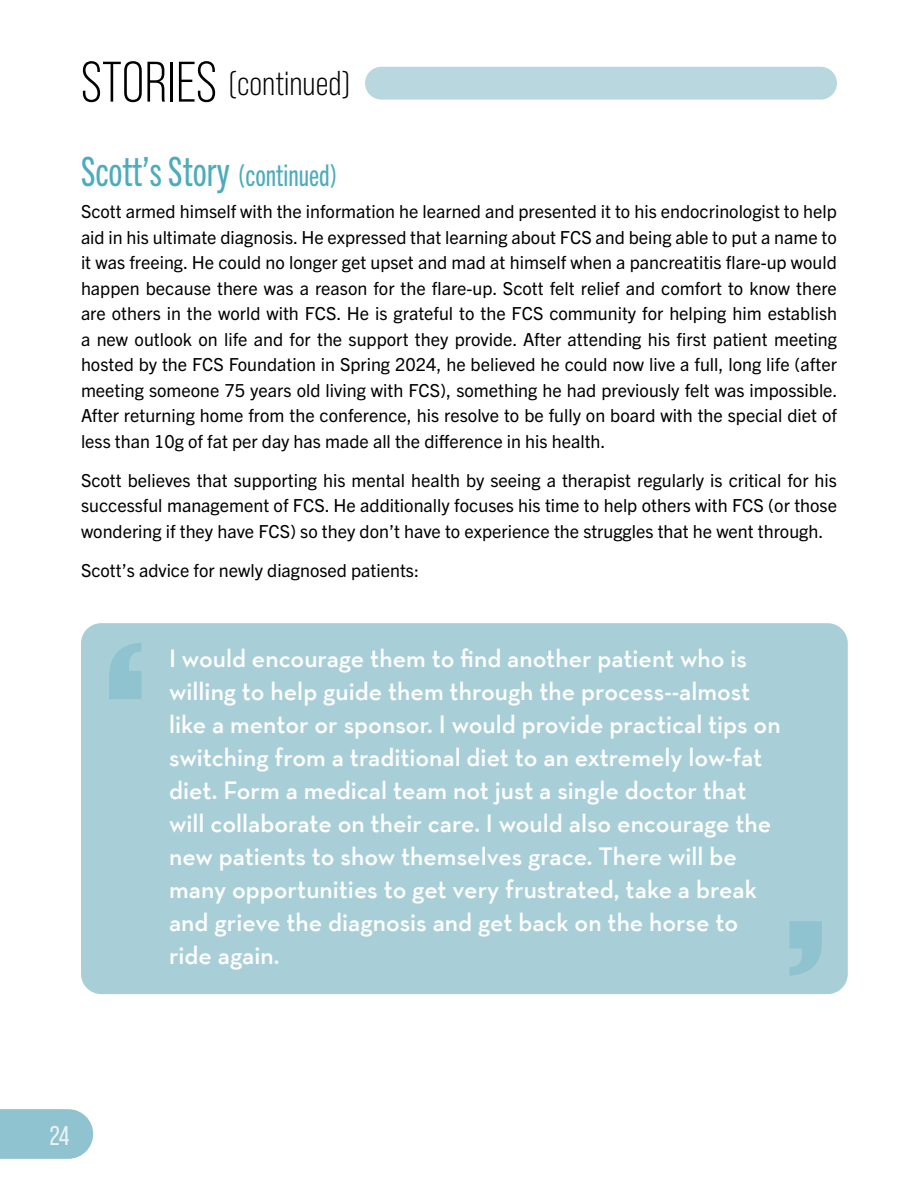
<style>
.page{position:relative;width:918px;height:1188px;background:#fff}
.page>*{position:absolute;margin:0;border:0;box-sizing:border-box;transform-origin:0 0}
.t1{font:40.5px "Trade Gothic Next LT Pro Cm";color:#4dacbc}
.t2{font:34.5px "Bebas Neue Pro";color:#000}
.t3{font:27px "Bebas Neue Pro";color:#ebf2f4}
.t4{font:600 25.5px/33px "Neutraface Text TT";color:#fff}
.t5{font:18px/25.5px "Trade Gothic Next LT Pro";color:#000;text-align:justify}
.s1{font-size:57px}
.s2{font-size:30px}
</style>
<div class="page">
<svg style="left:0;top:1109px;width:93px;height:50px;background:#95c6d2"></svg>
<div style="left:365px;top:67px;width:472px;height:33px;background:#b8d7df;border-radius:16px"></div>
<div style="left:81px;top:623px;width:767px;height:371px;background:#a8cfd8;border-radius:20px"></div>
<svg style="left:109px;top:643px;width:32px;height:56px"></svg>
<svg style="left:789px;top:921px;width:33px;height:55px"></svg>
<h2 class="t2" style="left:81px;top:64px;width:271px"><span class="s1">STORIES</span> (continued)</h2>
<h1 class="t1" style="left:81px;top:145px;width:257px">Scott’s Story <span class="s2">(continued)</span></h1>
<p class="t5" style="left:81px;top:198px;width:758px">Scott armed himself with the information he learned and presented it to his endocrinologist to help aid in his ultimate diagnosis. He expressed that learning about FCS and being able to put a name to it was freeing. He could no longer get upset and mad at himself when a pancreatitis flare-up would happen because there was a reason for the flare-up. Scott felt relief and comfort to know there are others in the world with FCS. He is grateful to the FCS community for helping him establish a new outlook on life and for the support they provide. After attending his first patient meeting hosted by the FCS Foundation in Spring 2024, he believed he could now live a full, long life (after meeting someone 75 years old living with FCS), something he had previously felt was impossible.<br>After returning home from the conference, his resolve to be fully on board with the special diet of less than 10g of fat per day has made all the difference in his health.</p>
<p class="t5" style="left:81px;top:466px;width:758px">Scott believes that supporting his mental health by seeing a therapist regularly is critical for his successful management of FCS. He additionally focuses his time to help others with FCS (or those wondering if they have FCS) so they don’t have to experience the struggles that he went through.</p>
<p class="t5" style="left:81px;top:556px;width:340px">Scott’s advice for newly diagnosed patients:</p>
<p class="t4" style="left:169px;top:641px;width:613px">I would encourage them to find another patient who is willing to help guide them through the process--almost like a mentor or sponsor. I would provide practical tips on switching from a traditional diet to an extremely low-fat diet. Form a medical team not just a single doctor that will collaborate on their care. I would also encourage the new patients to show themselves grace. There will be many opportunities to get very frustrated, take a break and grieve the diagnosis and get back on the horse to ride again.</p>
<h3 class="t3" style="left:50px;top:1120px;width:21px">24</h3>
</div>
